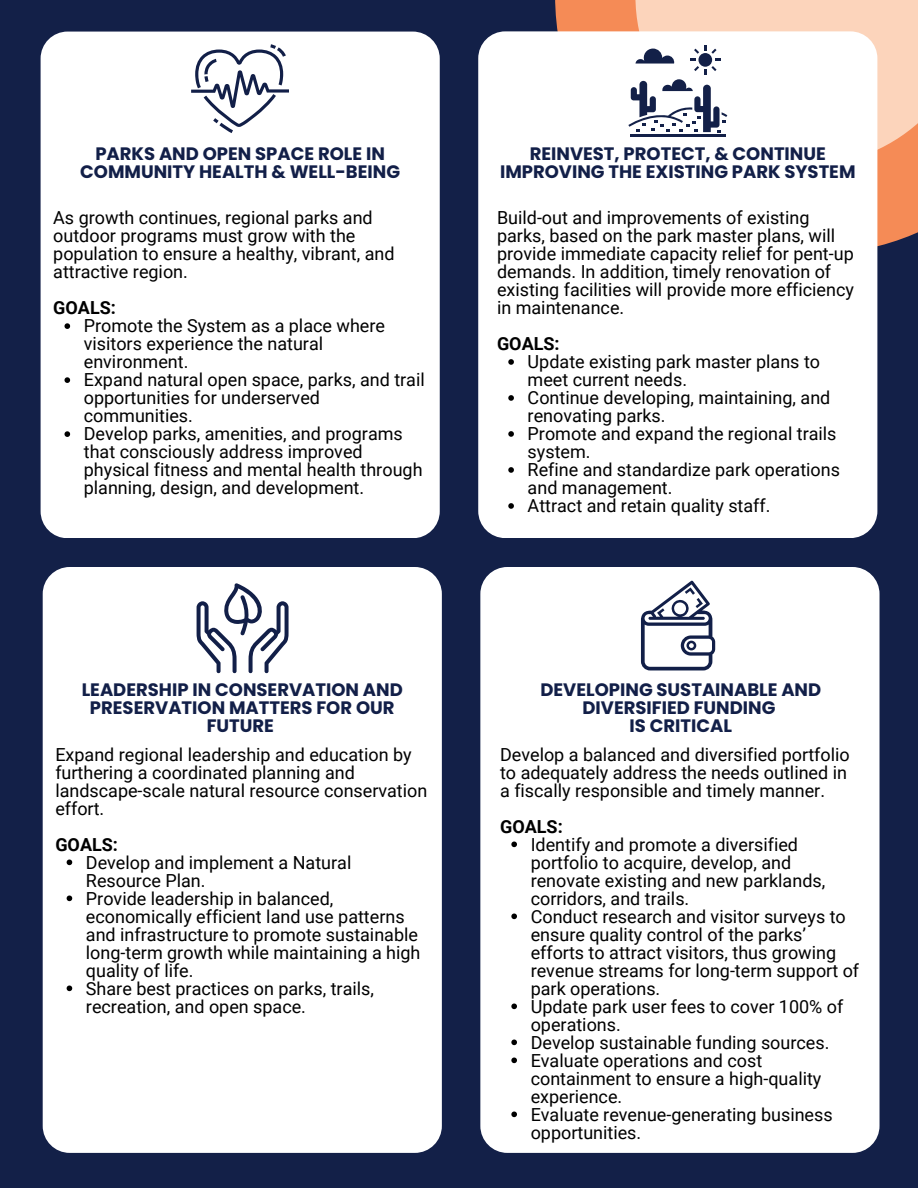
<style>
.page{position:relative;width:918px;height:1188px;background:#132048}
.page>*{position:absolute;margin:0;border:0;box-sizing:border-box;transform-origin:0 0}
.t1{font:18px/18px "Roboto";color:#000}
.t2{font:700 18px/18px "Poppins";color:#121f48;text-align:center}
.t3{font:700 18px "Roboto";color:#000}
</style>
<div class="page">
<div style="left:555px;top:0;width:363px;height:254px;background:#f58b56"></div>
<div style="left:635px;top:0;width:283px;height:166px;background:#fcd4bb"></div>
<div style="left:41px;top:32px;width:399px;height:506px;background:#fff;border-radius:27px"></div>
<svg style="left:191px;top:44px;width:98px;height:89px"></svg>
<svg style="left:65px;top:323px;width:5px;height:6px"></svg>
<svg style="left:65px;top:377px;width:5px;height:6px"></svg>
<svg style="left:65px;top:431px;width:5px;height:6px"></svg>
<div style="left:478px;top:31px;width:399px;height:507px;background:#fff;border-radius:27px"></div>
<svg style="left:508px;top:359px;width:6px;height:6px"></svg>
<svg style="left:508px;top:395px;width:6px;height:6px"></svg>
<svg style="left:508px;top:431px;width:6px;height:6px"></svg>
<svg style="left:508px;top:467px;width:6px;height:6px"></svg>
<svg style="left:508px;top:503px;width:6px;height:6px"></svg>
<hr style="left:630px;top:134px;width:96px;height:2px;background:#132048">
<svg style="left:628px;top:45px;width:99px;height:87px"></svg>
<div style="left:43px;top:567px;width:399px;height:586px;background:#fff;border-radius:27px"></div>
<svg style="left:67px;top:860px;width:5px;height:5px"></svg>
<svg style="left:67px;top:896px;width:5px;height:5px"></svg>
<svg style="left:67px;top:986px;width:5px;height:5px"></svg>
<svg style="left:197px;top:583px;width:92px;height:90px"></svg>
<div style="left:480px;top:567px;width:400px;height:586px;background:#fff;border-radius:27px"></div>
<svg style="left:511px;top:842px;width:6px;height:5px"></svg>
<svg style="left:511px;top:914px;width:6px;height:5px"></svg>
<svg style="left:511px;top:1004px;width:6px;height:5px"></svg>
<svg style="left:511px;top:1040px;width:6px;height:5px"></svg>
<svg style="left:511px;top:1058px;width:6px;height:5px"></svg>
<svg style="left:511px;top:1112px;width:6px;height:5px"></svg>
<svg style="left:641px;top:581px;width:74px;height:89px"></svg>
<p class="t2" style="left:80px;top:145px;width:321px">PARKS AND OPEN SPACE ROLE IN<br>COMMUNITY HEALTH &amp; WELL-BEING</p>
<p class="t1" style="left:53px;top:209px;width:343px">As growth continues, regional parks and outdoor programs must grow with the population to ensure a healthy, vibrant, and attractive region.</p>
<p class="t3" style="left:53px;top:298px;width:64px">GOALS:</p>
<p class="t1" style="left:84px;top:317px;width:303px">Promote the System as a place where visitors experience the natural environment.</p>
<p class="t1" style="left:84px;top:371px;width:342px">Expand natural open space, parks, and trail opportunities for underserved communities.</p>
<p class="t1" style="left:84px;top:425px;width:340px">Develop parks, amenities, and programs that consciously address improved physical fitness and mental health through planning, design, and development.</p>
<p class="t2" style="left:82px;top:681px;width:323px">LEADERSHIP IN CONSERVATION AND<br>PRESERVATION MATTERS FOR OUR<br>FUTURE</p>
<p class="t1" style="left:55px;top:745px;width:374px">Expand regional leadership and education by furthering a coordinated planning and landscape-scale natural resource conservation effort.</p>
<p class="t3" style="left:55px;top:834px;width:64px">GOALS:</p>
<p class="t1" style="left:86px;top:853px;width:267px">Develop and implement a Natural<br>Resource Plan.</p>
<p class="t1" style="left:86px;top:889px;width:336px">Provide leadership in balanced, economically efficient land use patterns and infrastructure to promote sustainable long-term growth while maintaining a high quality of life.</p>
<p class="t1" style="left:86px;top:979px;width:290px">Share best practices on parks, trails, recreation, and open space.</p>
<p class="t2" style="left:500px;top:144px;width:357px">REINVEST, PROTECT, &amp; CONTINUE<br>IMPROVING THE EXISTING PARK SYSTEM</p>
<p class="t1" style="left:497px;top:209px;width:358px">Build-out and improvements of existing parks, based on the park master plans, will provide immediate capacity relief for pent-up demands. In addition, timely renovation of existing facilities will provide more efficiency in maintenance.</p>
<p class="t3" style="left:497px;top:333px;width:64px">GOALS:</p>
<p class="t1" style="left:528px;top:353px;width:294px">Update existing park master plans to meet current needs.</p>
<p class="t1" style="left:528px;top:389px;width:304px">Continue developing, maintaining, and renovating parks.</p>
<p class="t1" style="left:528px;top:425px;width:310px">Promote and expand the regional trails system.</p>
<p class="t1" style="left:528px;top:461px;width:314px">Refine and standardize park operations and management.</p>
<p class="t1" style="left:528px;top:497px;width:244px">Attract and retain quality staff.</p>
<p class="t2" style="left:540px;top:681px;width:282px">DEVELOPING SUSTAINABLE AND<br>DIVERSIFIED FUNDING</p>
<p class="t2" style="left:630px;top:717px;width:104px">IS CRITICAL</p>
<p class="t1" style="left:500px;top:745px;width:351px">Develop a balanced and diversified portfolio to adequately address the needs outlined in a fiscally responsible and timely manner.</p>
<p class="t3" style="left:500px;top:816px;width:64px">GOALS:</p>
<p class="t1" style="left:531px;top:835px;width:296px">Identify and promote a diversified portfolio to acquire, develop, and renovate existing and new parklands, corridors, and trails.</p>
<p class="t1" style="left:531px;top:907px;width:330px">Conduct research and visitor surveys to ensure quality control of the parks’ efforts to attract visitors, thus growing revenue streams for long-term support of park operations.</p>
<p class="t1" style="left:531px;top:997px;width:314px">Update park user fees to cover 100% of operations.</p>
<p class="t1" style="left:531px;top:1033px;width:300px">Develop sustainable funding sources.</p>
<p class="t1" style="left:531px;top:1051px;width:292px">Evaluate operations and cost containment to ensure a high-quality experience.</p>
<p class="t1" style="left:531px;top:1105px;width:303px">Evaluate revenue-generating business opportunities.</p>
</div>
